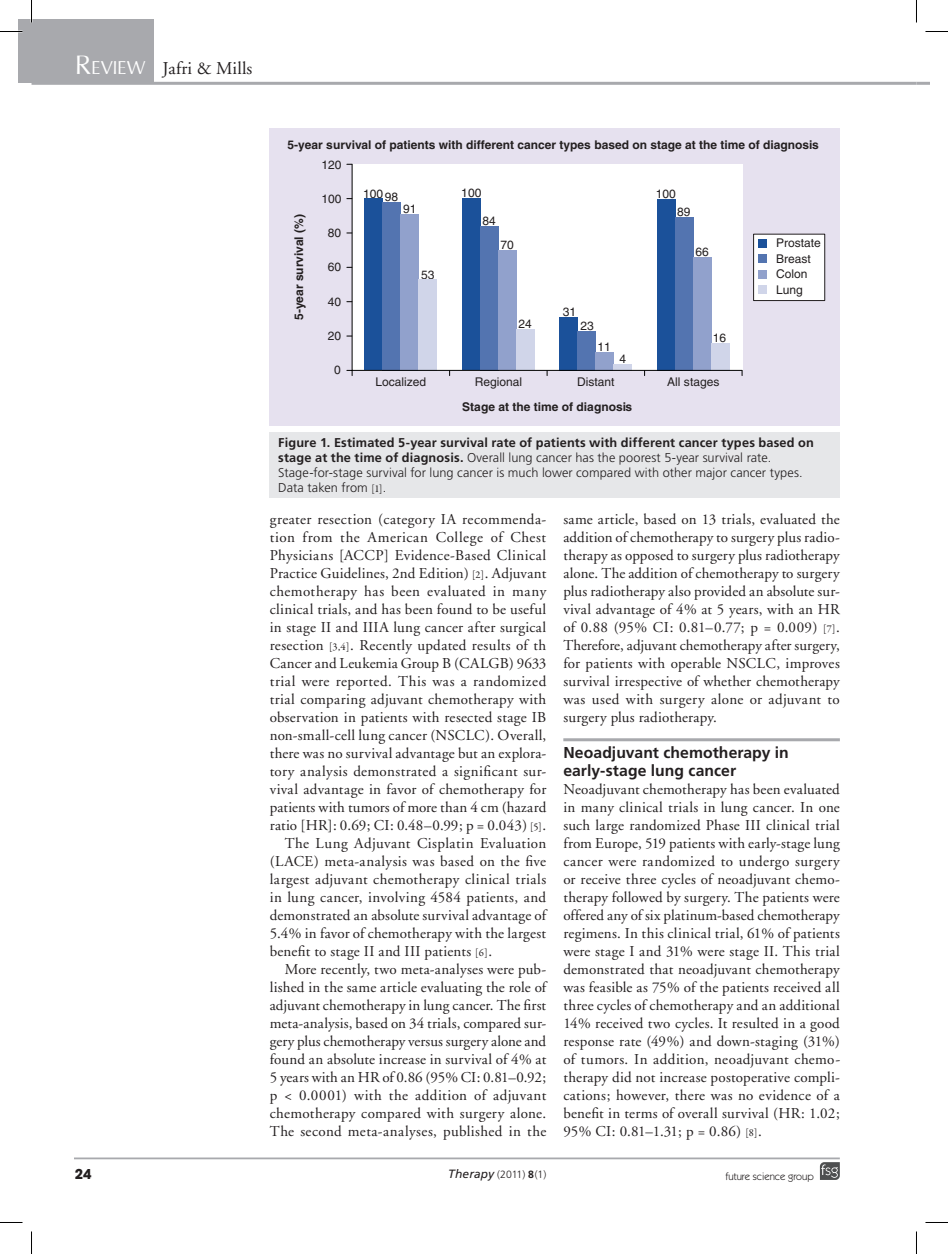
<style>
.page{position:relative;width:948px;height:1254px;background:#fff}
.page>*{position:absolute;margin:0;border:0;box-sizing:border-box;transform-origin:0 0}
.t1{font:18px "Adobe Garamond";letter-spacing:.01em;color:#231f20}
.t2{font:700 15.75px/18px "Frutiger";letter-spacing:.005em;color:#231f20}
.t3{font:15px/18px "Adobe Garamond";letter-spacing:.02em;color:#231f20;text-align:justify}
.t4{font:15px "Adobe Garamond";color:#231f20}
.t5{font:15px "Adobe Garamond";letter-spacing:.04em;color:#231f20}
.t6{font:700 13.5px "Avant Garde";color:#231f20}
.t7{font:300 12.75px/15px "Frutiger";letter-spacing:.005em;color:#231f20}
.t8{font:700 12px "Helvetica";color:#231f20}
.t9{font:12px/15.5px "Helvetica";color:#231f20}
.t10{font:10.5px "Itc Kabel";color:#231f20}
.t11{font:300 10.5px "Frutiger";color:#231f20}
.s1{font-family:"Iris UPC";font-size:42px;color:#fff}
.s2{font-family:"Iris UPC";font-size:29.4px;color:#fff}
.s3{font-weight:700}
.s4{font-family:"Garamond Premr Pro";font-weight:400;font-size:10.5px}
.s5{font-family:"Garamond Premr Pro";font-size:10.5px}
.s6{font-weight:400;font-style:italic;font-size:12px}
</style>
<div class="page">
<svg style="left:819px;top:1162px;width:20px;height:18px"></svg>
<hr style="left:74px;top:1157px;width:765px;height:2px;background:#a8a9ad">
<div style="left:19px;top:19px;width:135px;height:64px;background:#a8a9ad"></div>
<hr style="left:32px;top:82px;width:884px;height:3px;background:#a8a9ad">
<svg style="left:916px;top:82px;width:13px;height:3px"></svg>
<hr style="left:563px;top:738px;width:276px;height:3px;background:#a8a9ad">
<div style="left:270px;top:128px;width:569px;height:298px;background:#e6e1ef"></div>
<svg style="left:347px;top:370px;width:6px;height:5px"></svg>
<div style="left:753px;top:234px;width:72px;height:67px;background:#fff;border:1px solid #231f20"></div>
<div style="left:758px;top:239px;width:8px;height:9px;background:#1b519a"></div>
<div style="left:758px;top:255px;width:8px;height:8px;background:#5374b0"></div>
<div style="left:758px;top:270px;width:8px;height:9px;background:#91a1cc"></div>
<div style="left:758px;top:286px;width:8px;height:8px;background:#d0d5e9"></div>
<svg style="left:351px;top:163px;width:391px;height:208px;background:#c0cce1"></svg>
<div style="left:270px;top:432px;width:569px;height:66px;background:#e6e7e9"></div>
<svg style="left:0;top:31px;width:22px;height:1px"></svg>
<svg style="left:925px;top:31px;width:22px;height:1px"></svg>
<svg style="left:0;top:1222px;width:22px;height:1px"></svg>
<svg style="left:925px;top:1222px;width:22px;height:1px"></svg>
<svg style="left:31px;top:0;width:1px;height:23px"></svg>
<svg style="left:31px;top:1231px;width:1px;height:23px"></svg>
<svg style="left:916px;top:0;width:1px;height:23px"></svg>
<svg style="left:916px;top:1231px;width:1px;height:23px"></svg>
<p class="t1" style="left:75px;top:59px;width:179px"><span class="s1">R</span><span class="s2">eview</span> Jafri &amp; Mills</p>
<p class="t8" style="left:287px;top:138px;width:533px">5-year survival of patients with different cancer types based on stage at the time of diagnosis</p>
<p class="t8" style="left:291px;top:320px;width:107px;rotate:-90deg">5-year survival (%)</p>
<p class="t9" style="left:321px;top:157px;width:22px">120</p>
<p class="t9" style="left:321px;top:191px;width:22px">100</p>
<p class="t9" style="left:327px;top:225px;width:15px">80</p>
<p class="t9" style="left:327px;top:259px;width:15px">60</p>
<p class="t9" style="left:327px;top:294px;width:15px">40</p>
<p class="t9" style="left:327px;top:328px;width:15px">20</p>
<p class="t9" style="left:334px;top:362px;width:8px">0</p>
<p class="t9" style="left:363px;top:186px;width:37px">100 98</p>
<p class="t9" style="left:403px;top:201px;width:15px">91</p>
<p class="t9" style="left:421px;top:267px;width:15px">53</p>
<p class="t9" style="left:461px;top:185px;width:22px">100</p>
<p class="t9" style="left:482px;top:213px;width:15px">84</p>
<p class="t9" style="left:500px;top:237px;width:15px">70</p>
<p class="t9" style="left:518px;top:316px;width:15px">24</p>
<p class="t9" style="left:563px;top:304px;width:15px">31</p>
<p class="t9" style="left:580px;top:318px;width:15px">23</p>
<p class="t9" style="left:597px;top:339px;width:15px">11</p>
<p class="t9" style="left:619px;top:351px;width:8px">4</p>
<p class="t9" style="left:655px;top:186px;width:22px">100</p>
<p class="t9" style="left:677px;top:204px;width:15px">89</p>
<p class="t9" style="left:695px;top:244px;width:15px">66</p>
<p class="t9" style="left:713px;top:330px;width:15px">16</p>
<p class="t9" style="left:375px;top:374px;width:52px">Localized</p>
<p class="t9" style="left:474px;top:374px;width:49px">Regional</p>
<p class="t9" style="left:577px;top:374px;width:39px">Distant</p>
<p class="t9" style="left:667px;top:374px;width:54px">All stages</p>
<p class="t8" style="left:462px;top:399px;width:171px">Stage at the time of diagnosis</p>
<p class="t9" style="left:776px;top:235px;width:46px">Prostate<br>Breast<br>Colon<br>Lung</p>
<p class="t7" style="left:278px;top:435px;width:537px"><span class="s3">Figure 1. Estimated 5‑year survival rate of patients with different cancer types based on stage at the time of diagnosis.</span> Overall lung cancer has the poorest 5‑year survival rate.<br>Stage-for-stage survival for lung cancer is much lower compared with other major cancer types.<br>Data taken from <span class="s4">[1]</span>.</p>
<p class="t3" style="left:270px;top:511px;width:278px">greater resection (category IA recommenda-</p>
<p class="t5" style="left:270px;top:529px;width:278px">tion from the American College of Chest</p>
<p class="t3" style="left:270px;top:547px;width:278px">Physicians [ACCP] Evidence-Based Clinical</p>
<p class="t3" style="left:270px;top:565px;width:278px">Practice Guidelines, 2nd Edition) <span class="s5">[2]</span>. Adjuvant</p>
<p class="t3" style="left:270px;top:583px;width:278px">chemotherapy has been evaluated in many</p>
<p class="t3" style="left:270px;top:601px;width:278px">clinical trials, and has been found to be useful</p>
<p class="t3" style="left:270px;top:619px;width:278px">in stage II and IIIA lung cancer after surgical</p>
<p class="t3" style="left:270px;top:637px;width:278px">resection <span class="s5">[3,4]</span>. Recently updated results of th</p>
<p class="t3" style="left:270px;top:655px;width:278px">Cancer and Leukemia Group B (CALGB) 9633</p>
<p class="t3" style="left:270px;top:673px;width:278px">trial were reported. This was a randomized</p>
<p class="t3" style="left:270px;top:691px;width:278px">trial comparing adjuvant chemotherapy with</p>
<p class="t3" style="left:270px;top:709px;width:278px">observation in patients with resected stage IB</p>
<p class="t3" style="left:270px;top:727px;width:278px">non-small-cell lung cancer (NSCLC). Overall,</p>
<p class="t3" style="left:270px;top:745px;width:278px">there was no survival advantage but an explora-</p>
<p class="t3" style="left:270px;top:763px;width:278px">tory analysis demonstrated a significant sur-</p>
<p class="t3" style="left:270px;top:781px;width:278px">vival advantage in favor of chemotherapy for</p>
<p class="t3" style="left:270px;top:799px;width:278px">patients with tumors of more than 4 cm (hazard</p>
<p class="t3" style="left:270px;top:817px;width:278px">ratio [HR]: 0.69; CI: 0.48–0.99; p = 0.043) <span class="s5">[5]</span>.</p>
<p class="t3" style="left:284px;top:835px;width:263px">The Lung Adjuvant Cisplatin Evaluation</p>
<p class="t3" style="left:270px;top:853px;width:278px">(LACE) meta-analysis was based on the five</p>
<p class="t3" style="left:270px;top:871px;width:278px">largest adjuvant chemotherapy clinical trials</p>
<p class="t3" style="left:270px;top:889px;width:278px">in lung cancer, involving 4584 patients, and</p>
<p class="t3" style="left:270px;top:907px;width:278px">demonstrated an absolute survival advantage of</p>
<p class="t3" style="left:270px;top:925px;width:278px">5.4% in favor of chemotherapy with the largest</p>
<p class="t3" style="left:270px;top:943px;width:224px">benefit to stage II and III patients <span class="s5">[6]</span>.</p>
<p class="t3" style="left:284px;top:961px;width:263px">More recently, two meta-analyses were pub-</p>
<p class="t3" style="left:270px;top:979px;width:278px">lished in the same article evaluating the role of</p>
<p class="t3" style="left:270px;top:997px;width:278px">adjuvant chemotherapy in lung cancer. The first</p>
<p class="t3" style="left:270px;top:1015px;width:278px">meta-analysis, based on 34 trials, compared sur-</p>
<p class="t4" style="left:270px;top:1033px;width:278px">gery plus chemotherapy versus surgery alone and</p>
<p class="t3" style="left:270px;top:1051px;width:278px">found an absolute increase in survival of 4% at</p>
<p class="t3" style="left:270px;top:1069px;width:278px">5 years with an HR of 0.86 (95% CI: 0.81–0.92;</p>
<p class="t3" style="left:270px;top:1087px;width:278px">p &lt; 0.0001) with the addition of adjuvant</p>
<p class="t3" style="left:270px;top:1105px;width:278px">chemotherapy compared with surgery alone.</p>
<p class="t3" style="left:270px;top:1123px;width:278px">The second meta-analyses, published in the</p>
<p class="t3" style="left:563px;top:511px;width:278px">same article, based on 13 trials, evaluated the addition of chemotherapy to surgery plus radio&shy;therapy as opposed to surgery plus radiotherapy alone. The addition of chemotherapy to surgery plus radiotherapy also provided an absolute sur&shy;vival advantage of 4% at 5 years, with an HR of 0.88 (95% CI: 0.81–0.77; p = 0.009) <span class="s5">[7]</span>.<br>Therefore, adjuvant chemotherapy after surgery, for patients with operable NSCLC, improves survival irrespective of whether chemotherapy was used with surgery alone or adjuvant to surgery plus radiotherapy.</p>
<p class="t2" style="left:563px;top:743px;width:227px">Neoadjuvant chemotherapy in early-stage lung cancer</p>
<p class="t3" style="left:563px;top:781px;width:278px">Neoadjuvant chemotherapy has been evaluated in many clinical trials in lung cancer. In one such large randomized Phase III clinical trial from Europe, 519 patients with early-stage lung cancer were randomized to undergo surgery or receive three cycles of neoadjuvant chemo&shy;therapy followed by surgery. The patients were offered any of six platinum-based chemotherapy regimens. In this clinical trial, 61% of patients were stage I and 31% were stage II. This trial demonstrated that neoadjuvant chemotherapy was feasible as 75% of the patients received all three cycles of chemotherapy and an additional 14% received two cycles. It resulted in a good response rate (49%) and down-staging (31%) of tumors. In addition, neoadjuvant chemo&shy;therapy did not increase postoperative compli&shy;cations; however, there was no evidence of a benefit in terms of overall survival (HR: 1.02; 95% CI: 0.81–1.31; p = 0.86) <span class="s5">[8]</span>.</p>
<p class="t6" style="left:75px;top:1165px;width:18px">24</p>
<p class="t11" style="left:448px;top:1168px;width:100px"><span class="s6">Therapy</span> (2011) <span class="s3">8</span>(1)</p>
<p class="t10" style="left:725px;top:1170px;width:90px">future science group</p>
</div>
